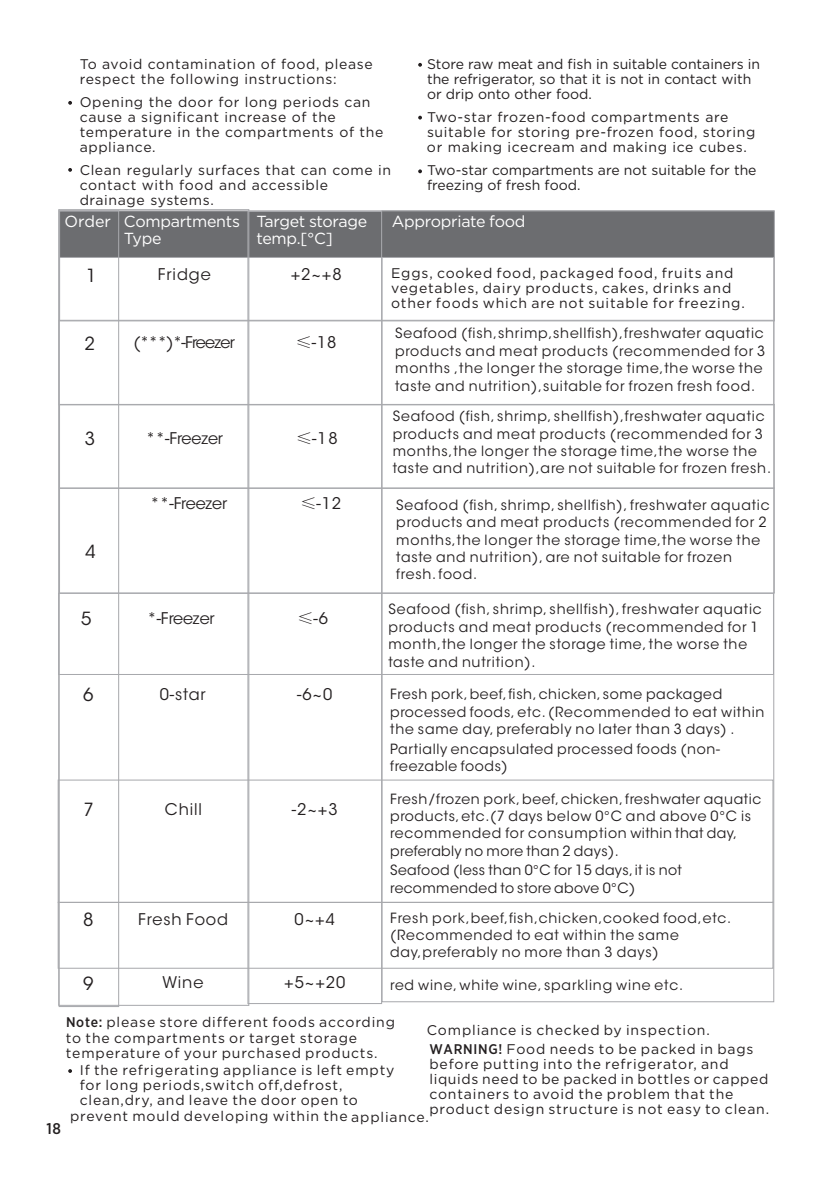
<style>
.page{position:relative;width:817px;height:1191px;background:#fff}
.page>*{position:absolute;margin:0;border:0;box-sizing:border-box;transform-origin:0 0}
.t1{font:18px "ITC Avant Garde Std";color:#231f20}
.t2{font:16px "ITC Avant Garde Std";letter-spacing:.02em;color:#231f20}
.t3{font:16px/17.2px "Gotham";letter-spacing:-.015em;color:#fff}
.t4{font:16px "ITC Avant Garde Std";letter-spacing:-.015em;color:#231f20}
.t5{font:16px "ITC Avant Garde Std";letter-spacing:-.05em;color:#231f20}
.t6{font:16px "ITC Avant Garde Std";letter-spacing:-.005em;color:#231f20}
.t7{font:16px "ITC Avant Garde Std";letter-spacing:.06em;color:#231f20}
.t8{font:500 15.4px "Gotham Pro Narrow";color:#231f20}
.t9{font:14px/17.4px "ITC Avant Garde Std";letter-spacing:.06em;color:#231f20}
.t10{font:14px/15px "Gotham";letter-spacing:.045em;color:#231f20}
.t11{font:14px/15px "Gotham";color:#231f20}
.t12{font:14px/17.4px "ITC Avant Garde Std";letter-spacing:.03em;color:#231f20}
.s1{font-family:"Sim Sun"}
.s2{font-family:"Gotham Pro Narrow";font-weight:500}
</style>
<div class="page">
<div style="left:59px;top:210px;width:715px;height:48px;background:#6c6d70;border:1px solid #a8a9ad"></div>
<div style="left:59px;top:257px;width:715px;height:64px;border:1px solid #a8a9ad"></div>
<div style="left:59px;top:320px;width:715px;height:85px;border:1px solid #a8a9ad"></div>
<div style="left:59px;top:404px;width:715px;height:84px;border:1px solid #a8a9ad"></div>
<div style="left:59px;top:488px;width:715px;height:105px;border:1px solid #a8a9ad"></div>
<div style="left:59px;top:210px;width:60px;height:797px;border:1px solid #a8a9ad"></div>
<div style="left:247px;top:211px;width:135px;height:793px;border:1px solid #a8a9ad"></div>
<svg style="left:68px;top:101px;width:4px;height:4px"></svg>
<svg style="left:68px;top:168px;width:4px;height:4px"></svg>
<svg style="left:418px;top:63px;width:4px;height:4px"></svg>
<svg style="left:418px;top:169px;width:4px;height:4px"></svg>
<svg style="left:418px;top:116px;width:4px;height:4px"></svg>
<svg style="left:68px;top:1069px;width:4px;height:4px"></svg>
<div style="left:58px;top:779px;width:715px;height:124px;border:1px solid #a8a9ad"></div>
<div style="left:58px;top:902px;width:715px;height:66px;border:1px solid #a8a9ad"></div>
<div style="left:58px;top:593px;width:715px;height:82px;border:1px solid #a8a9ad"></div>
<p class="t10" style="left:80px;top:58px;width:294px">To avoid contamination of food, please respect the following instructions:</p>
<p class="t10" style="left:80px;top:95px;width:305px">Opening the door for long periods can cause a significant increase of the temperature in the compartments of the appliance.</p>
<p class="t10" style="left:80px;top:163px;width:313px">Clean regularly surfaces that can come in contact with food and accessible drainage systems.</p>
<p class="t11" style="left:427px;top:58px;width:334px">Store raw meat and fish in suitable containers in the refrigerator, so that it is not in contact with or drip onto other food.</p>
<p class="t10" style="left:427px;top:110px;width:330px">Two-star frozen-food compartments are suitable for storing pre-frozen food, storing or making icecream and making ice cubes.</p>
<p class="t11" style="left:427px;top:163px;width:331px">Two-star compartments are not suitable for the freezing of fresh food.</p>
<p class="t3" style="left:124px;top:214px;width:118px;text-indent:-59px">Order Compartments<br>Type</p>
<p class="t3" style="left:392px;top:214px;width:135px">Appropriate food</p>
<p class="t3" style="left:256px;top:214px;width:112px">Target storage temp.[°C]</p>
<p class="t1" style="left:86px;top:268px;width:12px">1</p>
<p class="t1" style="left:85px;top:336px;width:12px">2</p>
<p class="t2" style="left:158px;top:268px;width:54px">Fridge</p>
<p class="t5" style="left:133px;top:336px;width:103px">(***)*-Freezer</p>
<p class="t2" style="left:291px;top:269px;width:52px">+2~+8</p>
<p class="t2" style="left:296px;top:336px;width:42px"><span class="s1">≤</span> 18</p>
<p class="t2" style="left:312px;top:336px;width:6px">-</p>
<p class="t1" style="left:85px;top:432px;width:12px">3</p>
<p class="t4" style="left:146px;top:432px;width:79px">**-Freezer</p>
<p class="t2" style="left:296px;top:432px;width:43px"><span class="s1">≤</span> 1- 8</p>
<p class="t10" style="left:391px;top:267px;width:355px">Eggs, cooked food, packaged food, fruits and vegetables, dairy products, cakes, drinks and other foods which are not suitable for freezing.</p>
<p class="t9" style="left:395px;top:326px;width:371px">Seafood (fish,shrimp,shellfish),freshwater aquatic products and meat products (recommended for 3 months ,the longer the storage time,the worse the taste and nutrition),suitable for frozen fresh food.</p>
<p class="t9" style="left:392px;top:409px;width:380px">Seafood (fish, shrimp, shellfish),freshwater aquatic products and meat products (recommended for 3 months,the longer the storage time,the worse the taste and nutrition),are not suitable for frozen fresh.</p>
<p class="t1" style="left:86px;top:545px;width:12px">4</p>
<p class="t4" style="left:150px;top:497px;width:79px">**-Freezer</p>
<p class="t2" style="left:300px;top:497px;width:42px"><span class="s1">≤</span> 12</p>
<p class="t2" style="left:316px;top:497px;width:6px">-</p>
<p class="t9" style="left:396px;top:498px;width:375px">Seafood (fish, shrimp, shellfish), freshwater aquatic products and meat products (recommended for 2 months,the longer the storage time,the worse the taste and nutrition), are not suitable for frozen fresh. food.</p>
<p class="t1" style="left:81px;top:612px;width:12px">5</p>
<p class="t6" style="left:147px;top:612px;width:69px">*-Freezer</p>
<p class="t2" style="left:297px;top:612px;width:32px"><span class="s1">≤</span> 6-</p>
<p class="t9" style="left:388px;top:602px;width:375px">Seafood (fish, shrimp, shellfish), freshwater aquatic products and meat products (recommended for 1 month,the longer the storage time, the worse the taste and nutrition).</p>
<p class="t1" style="left:83px;top:687px;width:12px">6</p>
<p class="t2" style="left:160px;top:688px;width:47px">0-star</p>
<p class="t2" style="left:297px;top:688px;width:37px">-6~0</p>
<p class="t9" style="left:390px;top:687px;width:376px">Fresh pork, beef, fish, chicken, some packaged processed foods, etc. (Recommended to eat within the same day, preferably no later than 3 days) .</p>
<p class="t9" style="left:390px;top:741px;width:331px">Partially encapsulated processed foods (non&shy;freezable foods)</p>
<p class="t9" style="left:390px;top:791px;width:372px">Fresh/frozen pork, beef, chicken, freshwater aquatic products, etc.(7 days below 0°C and above 0°C is recommended for consumption within that day, preferably no more than 2 days).</p>
<p class="t12" style="left:390px;top:863px;width:293px">Seafood (less than 0°C for 15 days, it is not recommended to store above 0°C)</p>
<p class="t9" style="left:390px;top:910px;width:342px">Fresh pork,beef,fish,chicken,cooked food,etc. (Recommended to eat within the same day,preferably no more than 3 days)</p>
<p class="t9" style="left:390px;top:978px;width:294px">red wine, white wine, sparkling wine etc.</p>
<p class="t1" style="left:83px;top:802px;width:12px">7</p>
<p class="t2" style="left:165px;top:802px;width:39px">Chill</p>
<p class="t2" style="left:292px;top:802px;width:47px">-2~ 3</p>
<p class="t2" style="left:318px;top:802px;width:11px">+</p>
<p class="t1" style="left:83px;top:913px;width:12px">8</p>
<p class="t7" style="left:138px;top:912px;width:92px">Fresh Food</p>
<p class="t2" style="left:294px;top:913px;width:42px">0~ 4</p>
<p class="t2" style="left:315px;top:913px;width:11px">+</p>
<p class="t1" style="left:83px;top:976px;width:12px">9</p>
<p class="t2" style="left:162px;top:976px;width:43px">Wine</p>
<p class="t2" style="left:284px;top:976px;width:63px">+5~ 20</p>
<p class="t2" style="left:315px;top:976px;width:11px">+</p>
<p class="t10" style="left:66px;top:1015px;width:330px"><span class="s2">Note:</span> please store different foods according to the compartments or target storage temperature of your purchased products.</p>
<p class="t10" style="left:427px;top:1021px;width:328px;line-height:19.2px">Compliance is checked by inspection.<br><span class="s2">WARNING!</span> Food needs to be packed in bags</p>
<p class="t10" style="left:429px;top:1057px;width:341px">before putting into the refrigerator, and liquids need to be packed in bottles or capped containers to avoid the problem that the product design structure is not easy to clean.</p>
<p class="t10" style="left:80px;top:1063px;width:316px">If the refrigerating appliance is left empty</p>
<p class="t10" style="left:80px;top:1078px;width:264px">for long periods,switch off,defrost,</p>
<p class="t10" style="left:80px;top:1093px;width:280px">clean,dry, and leave the door open to</p>
<p class="t10" style="left:70px;top:1109px;width:360px">prevent mould developing within the appliance.</p>
<p class="t8" style="left:46px;top:1123px;width:16px">18</p>
</div>
